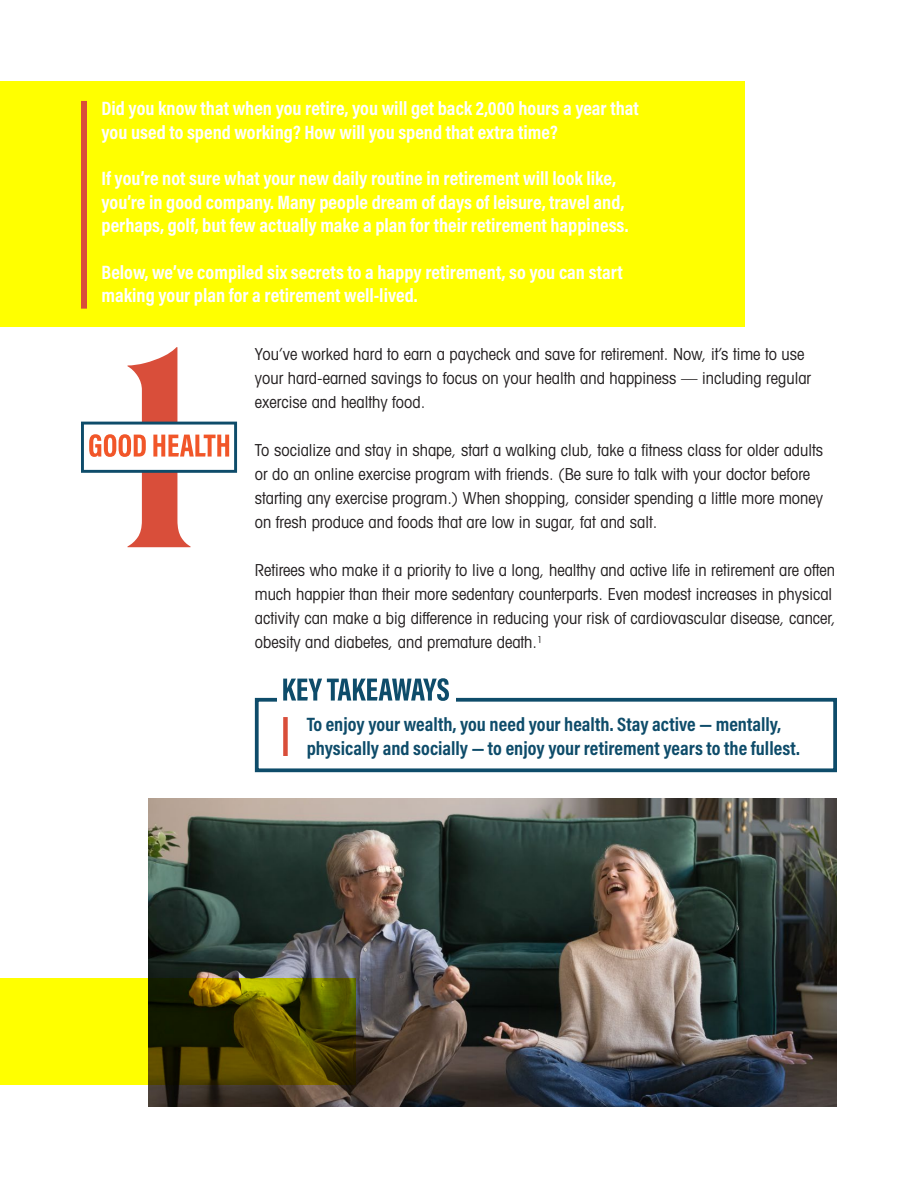
<style>
.page{position:relative;width:918px;height:1188px;background:#fff}
.page>*{position:absolute;margin:0;border:0;box-sizing:border-box;transform-origin:0 0}
.t1{font:700 19.5px/23.4px "Acumin Pro Cond";color:#fff}
.t2{font:700 19.5px/23.4px "Acumin Pro Cond";color:#0e4c6a}
.t3{font:condensed 16.5px/24px "Avant Garde";color:#231f20}
</style>
<div class="page">
<img style="left:148px;top:798px;width:689px;height:309px">
<div style="left:0;top:82px;width:745px;height:245px;background:#ff0"></div>
<svg style="left:0;top:978px;width:356px;height:107px;background:#989300"></svg>
<svg style="left:81px;top:347px;width:156px;height:200px"></svg>
<div style="left:81px;top:101px;width:6px;height:208px;background:#d94e3a"></div>
<div style="left:255px;top:698px;width:582px;height:74px;border:4px solid #0e4c6a"></div>
<div style="left:277px;top:674px;width:179px;height:30px;background:#fff"></div>
<svg style="left:283px;top:678px;width:166px;height:23px"></svg>
<div style="left:283px;top:717px;width:5px;height:39px;background:#d94e3a"></div>
<p class="t1" style="left:102px;top:98px;width:539px">Did you know that when you retire, you will get back 2,000 hours a year that you used to spend working? How will you spend that extra time?</p>
<p class="t1" style="left:102px;top:169px;width:528px">If you’re not sure what your new daily routine in retirement will look like, you’re in good company. Many people dream of days of leisure, travel and, perhaps, golf, but few actually make a plan for their retirement happiness.</p>
<p class="t1" style="left:102px;top:262px;width:523px">Below, we’ve compiled six secrets to a happy retirement, so you can start making your plan for a retirement well-lived.</p>
<p class="t3" style="left:255px;top:344px;width:558px">You’ve worked hard to earn a paycheck and save for retirement. Now, it’s time to use your hard-earned savings to focus on your health and happiness — including regular exercise and healthy food.</p>
<p class="t3" style="left:255px;top:440px;width:570px">To socialize and stay in shape, start a walking club, take a fitness class for older adults or do an online exercise program with friends. (Be sure to talk with your doctor before starting any exercise program.) When shopping, consider spending a little more money on fresh produce and foods that are low in sugar, fat and salt.</p>
<p class="t3" style="left:255px;top:560px;width:583px">Retirees who make it a priority to live a long, healthy and active life in retirement are often much happier than their more sedentary counterparts. Even modest increases in physical activity can make a big difference in reducing your risk of cardiovascular disease, cancer, obesity and diabetes, and premature death.<sup>1</sup></p>
<p class="t2" style="left:307px;top:715px;width:495px">To enjoy your wealth, you need your health. Stay active — mentally, physically and socially — to enjoy your retirement years to the fullest.</p>
</div>
